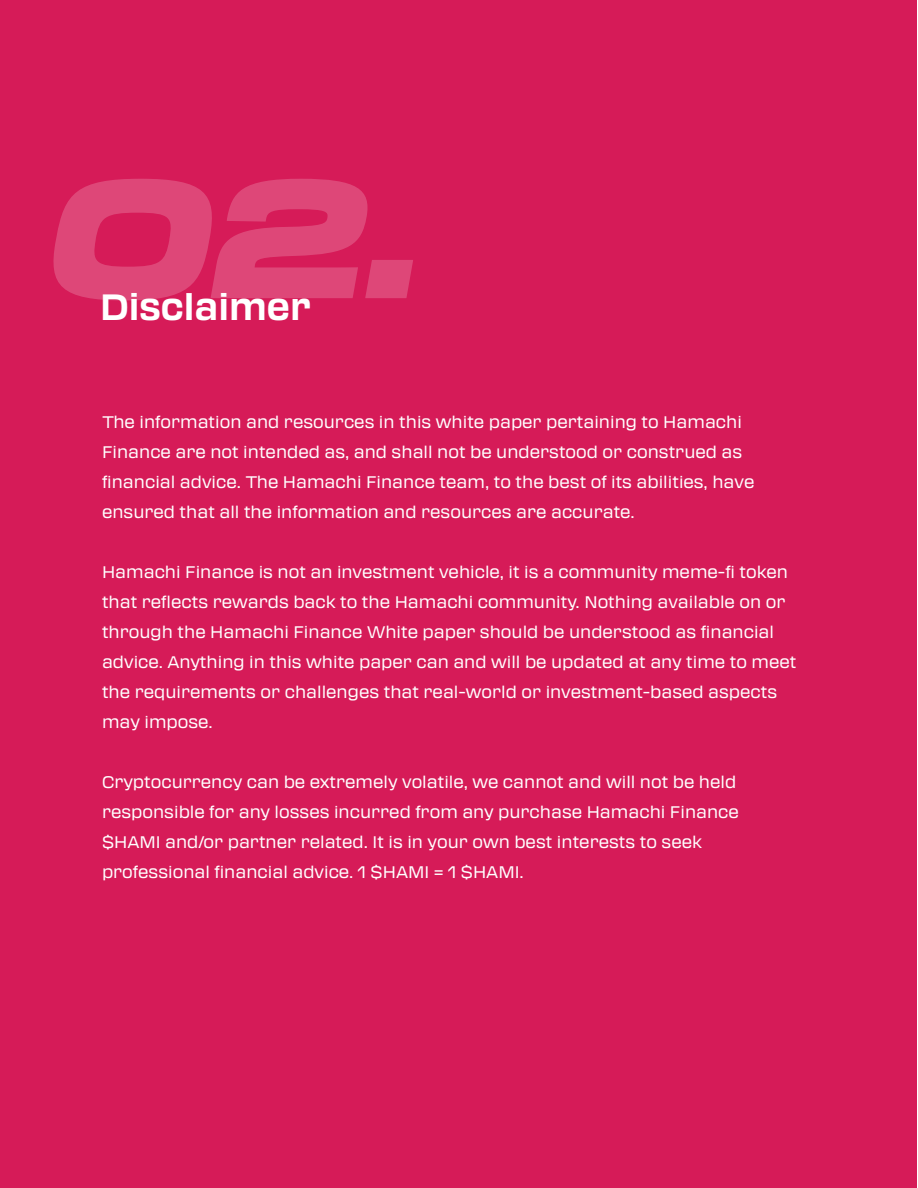
<style>
.page{position:relative;width:918px;height:1188px;background:#fff}
.page>*{position:absolute;margin:0;border:0;box-sizing:border-box;transform-origin:0 0}
.t1{font:italic 900 expanded 165px "Transducer";color:#fff}
.t2{font:700 36px "Transducer";color:#fff}
.t3{font:16.5px/30px "Transducer";color:#fff}
</style>
<div class="page">
<div style="left:1px;top:0;width:916px;height:1188px;background:#d61b58"></div>
<h1 class="t1" style="left:40px;top:111px;width:375px">02.</h1>
<h2 class="t2" style="left:100px;top:281px;width:212px">Disclaimer</h2>
<p class="t3" style="left:102px;top:406px;width:654px">The information and resources in this white paper pertaining to Hamachi Finance are not intended as, and shall not be understood or construed as financial advice. The Hamachi Finance team, to the best of its abilities, have ensured that all the information and resources are accurate.</p>
<p class="t3" style="left:102px;top:556px;width:696px">Hamachi Finance is not an investment vehicle, it is a community meme-fi token that reflects rewards back to the Hamachi community. Nothing available on or through the Hamachi Finance White paper should be understood as financial advice. Anything in this white paper can and will be updated at any time to meet the requirements or challenges that real-world or investment-based aspects may impose.</p>
<p class="t3" style="left:102px;top:766px;width:638px">Cryptocurrency can be extremely volatile, we cannot and will not be held responsible for any losses incurred from any purchase Hamachi Finance $HAMI and/or partner related. It is in your own best interests to seek professional financial advice. 1 $HAMI = 1 $HAMI.</p>
</div>
